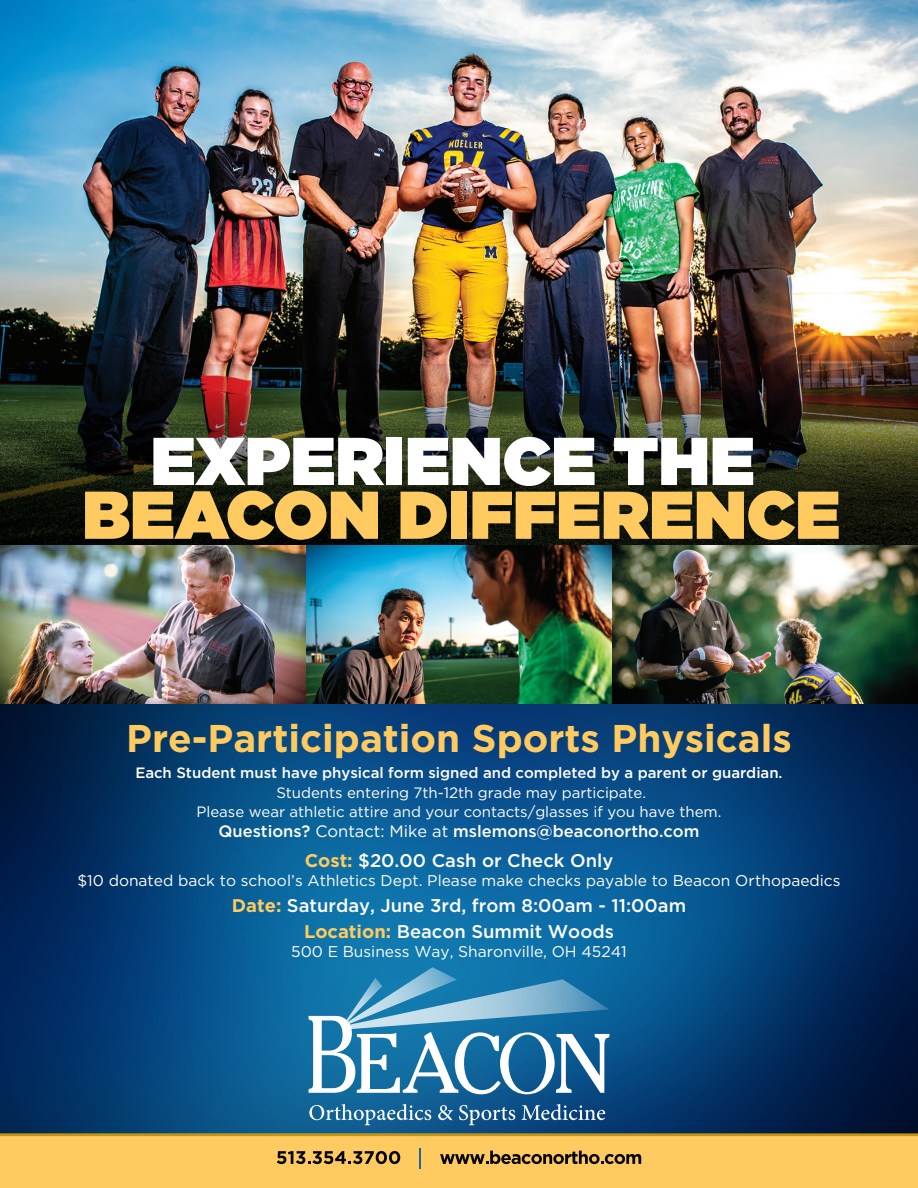
<style>
.page{position:relative;width:918px;height:1188px;background:#fff}
.page>*{position:absolute;margin:0;border:0;box-sizing:border-box;transform-origin:0 0}
.t1{font:900 67.35px "Gotham";color:#ffca60}
.t2{font:900 67.35px "Gotham";color:#fff}
.t3{font:700 38.7px "Gotham";color:#ffca60}
.t4{font:500 18.45px/26.4px "Gotham";color:#fff;text-align:center}
.t5{font:500 16.5px "Gotham";color:#fff}
.t6{font:15.6px "Gotham";color:#fff}
.t7{font:15px/19.5px "Gotham";color:#fff;text-align:center}
.t8{font:500 15px "Gotham";color:#fff}
.s1{font-weight:400}
.s2{font-weight:700;color:#ffca60}
</style>
<div class="page">
<svg style="left:0;top:704px;width:918px;height:428px;background:#054378"></svg>
<img style="left:0;top:0;width:918px;height:704px">
<img style="left:0;top:364px;width:918px;height:184px">
<svg style="left:0;top:1133px;width:918px;height:55px;background:#f9c65b"></svg>
<svg style="left:420px;top:1148px;width:1px;height:20px"></svg>
<svg style="left:277px;top:1151px;width:123px;height:13px;background:#907337"></svg>
<svg style="left:440px;top:1151px;width:201px;height:13px;background:#937538"></svg>
<svg style="left:309px;top:1104px;width:122px;height:21px;background:#4180a9"></svg>
<svg style="left:438px;top:1105px;width:15px;height:15px"></svg>
<svg style="left:459px;top:1105px;width:56px;height:20px"></svg>
<svg style="left:522px;top:1104px;width:83px;height:16px"></svg>
<svg style="left:309px;top:967px;width:300px;height:127px;background:#5094bb"></svg>
<h1 class="t2" style="left:151px;top:413px;width:606px">EXPERIENCE THE</h1>
<h1 class="t1" style="left:82px;top:467px;width:759px">BEACON DIFFERENCE</h1>
<h2 class="t3" style="left:126px;top:712px;width:667px">Pre-Participation Sports Physicals</h2>
<p class="t8" style="left:135px;top:763px;width:649px">Each Student must have physical form signed and completed by a parent or guardian.</p>
<p class="t7" style="left:197px;top:782px;width:526px">Students entering 7th-12th grade may participate.<br>Please wear athletic attire and your contacts/glasses if you have them.</p>
<p class="t5" style="left:219px;top:820px;width:482px">Questions? <span class="s1">Contact: Mike at</span> mslemons@beaconortho.com</p>
<p class="t4" style="left:305px;top:847px;width:310px"><span class="s2">Cost:</span> $20.00 Cash or Check Only</p>
<p class="t6" style="left:77px;top:870px;width:765px">$10 donated back to school’s Athletics Dept. Please make checks payable to Beacon Orthopaedics</p>
<p class="t4" style="left:232px;top:892px;width:456px"><span class="s2">Date:</span> Saturday, June 3rd, from 8:00am - 11:00am<br><span class="s2">Location:</span> Beacon Summit Woods</p>
<p class="t6" style="left:291px;top:942px;width:337px">500 E Business Way, Sharonville, OH 45241</p>
</div>
